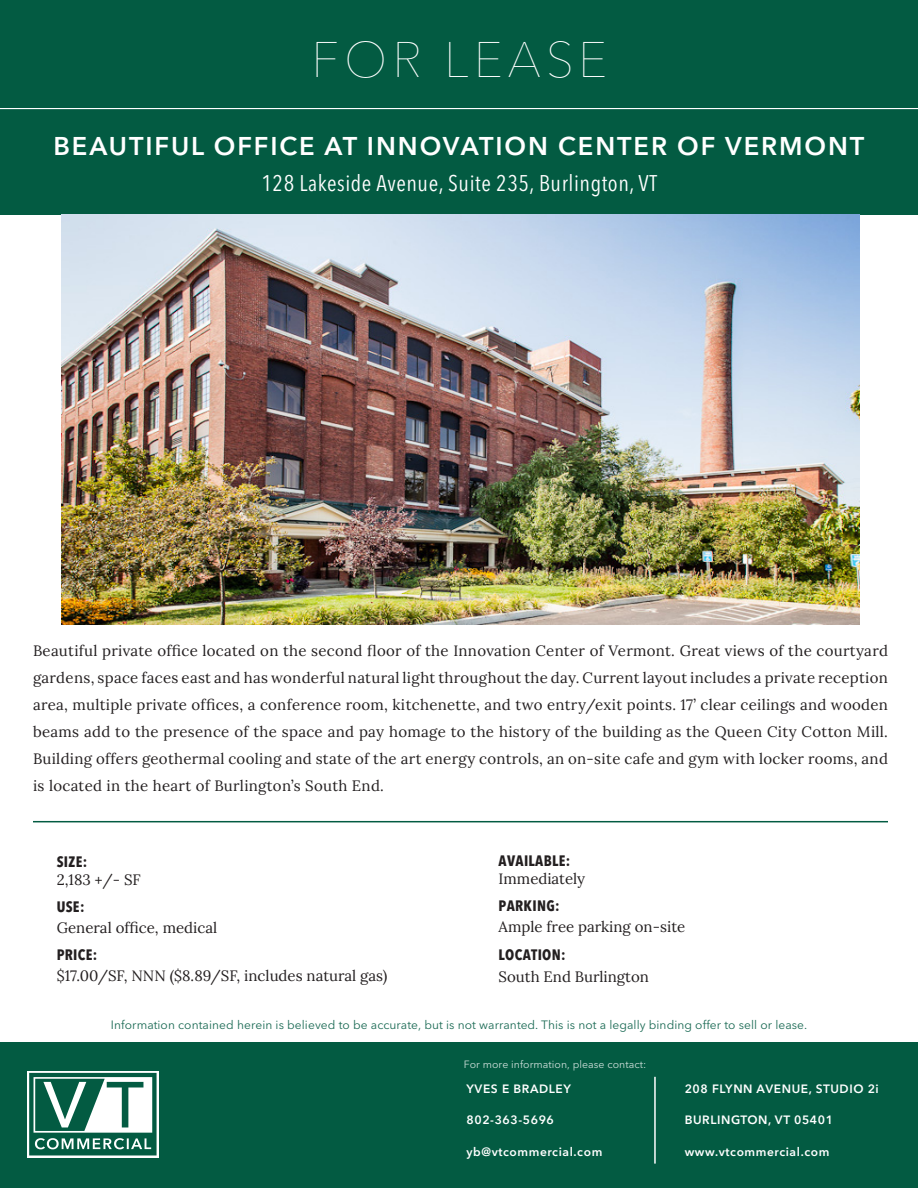
<style>
.page{position:relative;width:918px;height:1188px;background:#fff}
.page>*{position:absolute;margin:0;border:0;box-sizing:border-box;transform-origin:0 0}
.t1{font:100 49.5px "Avenir Next LT Pro";letter-spacing:.1em;color:#fff}
.t2{font:600 25.5px "Avenir Next LT Pro";letter-spacing:.075em;color:#fff}
.t3{font:condensed 22.5px "Avenir Next LT Pro";letter-spacing:.025em;color:#fff}
.t4{font:15px/27px "Lora";color:#231f20;text-align:justify}
.t5{font:700 condensed 15px "Avenir Next LT Pro";letter-spacing:.02em;color:#231f20}
.t6{font:12px "Avenir Next LT Pro";letter-spacing:.005em;color:#1c6b55}
.t7{font:600 12px "Avenir Next LT Pro";letter-spacing:.05em;color:#fff}
.t8{font:10.5px "Avenir Next LT Pro";letter-spacing:.005em;color:#cdded9}
</style>
<div class="page">
<div style="left:0;top:0;width:918px;height:214px;background:#035b42"></div>
<img style="left:62px;top:215px;width:798px;height:409px">
<hr style="left:0;top:108px;width:918px;height:1px;background:#fff">
<div style="left:0;top:1042px;width:918px;height:146px;background:#035b42"></div>
<svg style="left:27px;top:1071px;width:132px;height:87px"></svg>
<svg style="left:29px;top:1073px;width:128px;height:82px"></svg>
<hr style="left:654px;top:1077px;width:2px;height:87px;background:#fff">
<hr style="left:33px;top:821px;width:855px;height:1px;background:#035b42">
<h1 class="t1" style="left:312px;top:17px;width:297px">FOR LEASE</h1>
<h2 class="t2" style="left:54px;top:130px;width:812px">BEAUTIFUL OFFICE AT INNOVATION CENTER OF VERMONT</h2>
<h3 class="t3" style="left:261px;top:169px;width:397px">128 Lakeside Avenue, Suite 235, Burlington, VT</h3>
<p class="t4" style="left:33px;top:636px;width:857px">Beautiful private office located on the second floor of the Innovation Center of Vermont. Great views of the courtyard gardens, space faces east and has wonderful natural light throughout the day. Current layout includes a private reception area, multiple private offices, a conference room, kitchenette, and two entry/exit points. 17’ clear ceilings and wooden beams add to the presence of the space and pay homage to the history of the building as the Queen City Cotton Mill.<br>Building offers geothermal cooling and state of the art energy controls, an on-site cafe and gym with locker rooms, and is located in the heart of Burlington’s South End.</p>
<p class="t5" style="left:57px;top:852px;width:32px">SIZE:</p>
<p class="t4" style="left:57px;top:865px;width:86px">2,183 +/- SF</p>
<p class="t5" style="left:57px;top:898px;width:29px">USE:</p>
<p class="t4" style="left:57px;top:913px;width:162px">General office, medical</p>
<p class="t5" style="left:57px;top:946px;width:42px">PRICE:</p>
<p class="t4" style="left:57px;top:962px;width:332px">$17.00/SF, NNN ($8.89/SF, includes natural gas)</p>
<p class="t5" style="left:499px;top:852px;width:73px">AVAILABLE:</p>
<p class="t4" style="left:499px;top:864px;width:88px">Immediately</p>
<p class="t5" style="left:499px;top:897px;width:62px">PARKING:</p>
<p class="t4" style="left:499px;top:912px;width:188px">Ample free parking on-site</p>
<p class="t5" style="left:499px;top:945px;width:69px">LOCATION:</p>
<p class="t4" style="left:499px;top:962px;width:152px">South End Burlington</p>
<p class="t6" style="left:111px;top:1015px;width:698px">Information contained herein is believed to be accurate, but is not warranted. This is not a legally binding offer to sell or lease.</p>
<p class="t8" style="left:464px;top:1055px;width:184px">For more information, please contact:</p>
<p class="t7" style="left:466px;top:1081px;width:106px">YVES E BRADLEY</p>
<p class="t7" style="left:466px;top:1113px;width:89px">802-363-5696</p>
<p class="t7" style="left:466px;top:1144px;width:137px">yb@vtcommercial.com</p>
<p class="t7" style="left:685px;top:1081px;width:196px">208 FLYNN AVENUE, STUDIO 2i</p>
<p class="t7" style="left:685px;top:1113px;width:150px">BURLINGTON, VT 05401</p>
<p class="t7" style="left:685px;top:1144px;width:146px">www.vtcommercial.com</p>
</div>
